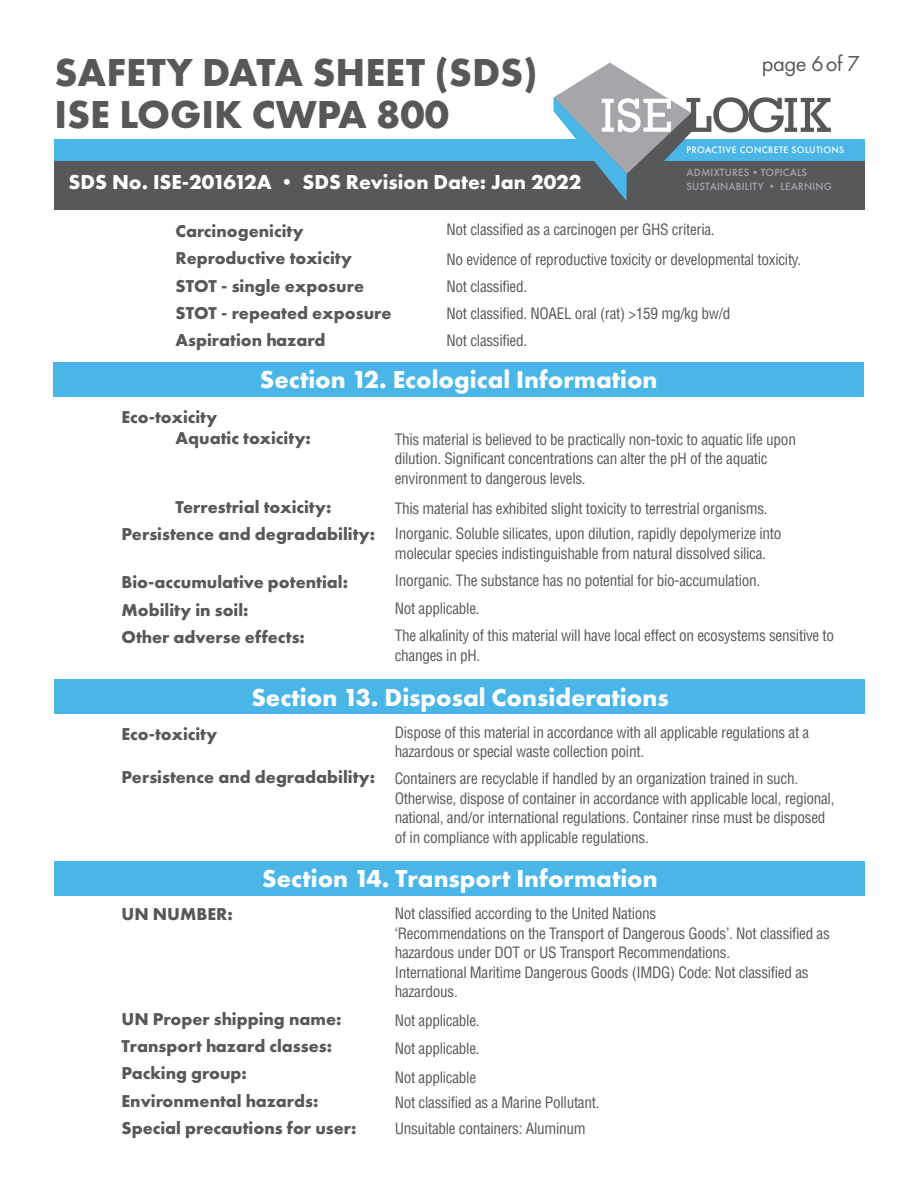
<style>
.page{position:relative;width:918px;height:1188px;background:#fff}
.page>*{position:absolute;margin:0;border:0;box-sizing:border-box;transform-origin:0 0}
.t1{font:700 40.5px/42px "Futura PT";color:#57585a}
.t2{font:700 25.5px "Futura PT";color:#fff}
.t3{font:22.5px "Futura PT";letter-spacing:-.02em;color:#57585a}
.t4{font:700 21px "Futura PT";color:#fff}
.t5{font:700 17.85px/27.3px "Futura PT";color:#57585a}
.t6{font:condensed 15.3px/19.5px "Helvetica";letter-spacing:-.02em;color:#57585a}
.t7{font:500 10.95px "Futura PT";letter-spacing:.02em;color:#a5a6aa}
.t8{font:500 9.75px "Futura PT";letter-spacing:.04em;color:#fff}
</style>
<div class="page">
<div style="left:55px;top:140px;width:810px;height:21px;background:#4ab6e7"></div>
<div style="left:55px;top:161px;width:810px;height:49px;background:#57585a"></div>
<svg style="left:554px;top:63px;width:277px;height:138px"></svg>
<div style="left:53px;top:363px;width:811px;height:34px;background:#4ab6e7"></div>
<div style="left:55px;top:680px;width:810px;height:34px;background:#4ab6e7"></div>
<div style="left:55px;top:861px;width:810px;height:34px;background:#4ab6e7"></div>
<h1 class="t1" style="left:55px;top:51px;width:485px">SAFETY DATA SHEET (SDS)<br>ISE LOGIK CWPA 800</h1>
<h3 class="t3" style="left:762px;top:50px;width:100px">page 6 of 7</h3>
<p class="t8" style="left:686px;top:144px;width:159px">PROACTIVE CONCRETE SOLUTIONS</p>
<p class="t7" style="left:686px;top:166px;width:122px">ADMIXTURES•TOPICALS</p>
<h3 class="t4" style="left:69px;top:169px;width:514px">SDS No. ISE-201612A • SDS Revision Date: Jan 2022</h3>
<p class="t7" style="left:686px;top:180px;width:147px">SUSTAINABILITY • LEARNING</p>
<p class="t5" style="left:176px;top:217px;width:218px">Carcinogenicity<br>Reproductive toxicity<br>STOT - single exposure<br>STOT - repeated exposure<br>Aspiration hazard</p>
<p class="t6" style="left:447px;top:214px;width:356px;line-height:30px">Not classified as a carcinogen per GHS criteria.<br>No evidence of reproductive toxicity or developmental toxicity.</p>
<p class="t6" style="left:447px;top:273px;width:285px;line-height:27px">Not classified.<br>Not classified. NOAEL oral (rat) &gt;159 mg/kg bw/d<br>Not classified.</p>
<h2 class="t2" style="left:260px;top:363px;width:399px">Section 12. Ecological Information</h2>
<p class="t5" style="left:176px;top:406px;width:137px;line-height:21px;text-indent:-54px">Eco-toxicity<br>Aquatic toxicity:</p>
<p class="t6" style="left:395px;top:429px;width:403px">This material is believed to be practically non-toxic to aquatic life upon dilution. Significant concentrations can alter the pH of the aquatic environment to dangerous levels.</p>
<p class="t6" style="left:395px;top:495px;width:388px;line-height:25.5px">This material has exhibited slight toxicity to terrestrial organisms.<br>Inorganic. Soluble silicates, upon dilution, rapidly depolymerize into</p>
<p class="t6" style="left:395px;top:539px;width:373px;line-height:27px">molecular species indistinguishable from natural dissolved silica.<br>Inorganic. The substance has no potential for bio-accumulation.</p>
<p class="t6" style="left:395px;top:595px;width:441px;line-height:27px">Not applicable.<br>The alkalinity of this material will have local effect on ecosystems sensitive to</p>
<p class="t6" style="left:395px;top:645px;width:87px">changes in pH.</p>
<h2 class="t2" style="left:251px;top:681px;width:419px">Section 13. Disposal Considerations</h2>
<p class="t5" style="left:122px;top:493px;width:255px;text-align:center">Terrestrial toxicity:<br>Persistence and degradability:</p>
<p class="t5" style="left:122px;top:568px;width:228px">Bio-accumulative potential:<br>Mobility in soil:<br>Other adverse effects:</p>
<p class="t6" style="left:395px;top:722px;width:416px">Dispose of this material in accordance with all applicable regulations at a hazardous or special waste collection point.</p>
<p class="t6" style="left:395px;top:769px;width:441px">Containers are recyclable if handled by an organization trained in such.<br>Otherwise, dispose of container in accordance with applicable local, regional, national, and/or international regulations. Container rinse must be disposed of in compliance with applicable regulations.</p>
<h2 class="t2" style="left:262px;top:862px;width:397px">Section 14. Transport Information</h2>
<p class="t5" style="left:122px;top:720px;width:97px">Eco-toxicity</p>
<p class="t5" style="left:122px;top:763px;width:255px">Persistence and degradability:</p>
<p class="t5" style="left:122px;top:900px;width:113px">UN NUMBER:</p>
<p class="t5" style="left:122px;top:1005px;width:237px">UN Proper shipping name:<br>Transport hazard classes:<br>Packing group:<br>Environmental hazards:<br>Special precautions for user:</p>
<p class="t6" style="left:395px;top:904px;width:437px">Not classified according to the United Nations<br>‘Recommendations on the Transport of Dangerous Goods’. Not classified as hazardous under DOT or US Transport Recommendations.<br>International Maritime Dangerous Goods (IMDG) Code: Not classified as hazardous.</p>
<p class="t6" style="left:395px;top:1006px;width:86px;line-height:28.5px;text-align:justify">Not applicable.<br>Not applicable.<br>Not applicable</p>
<p class="t6" style="left:395px;top:1090px;width:206px;line-height:25.5px">Not classified as a Marine Pollutant.<br>Unsuitable containers: Aluminum</p>
</div>
